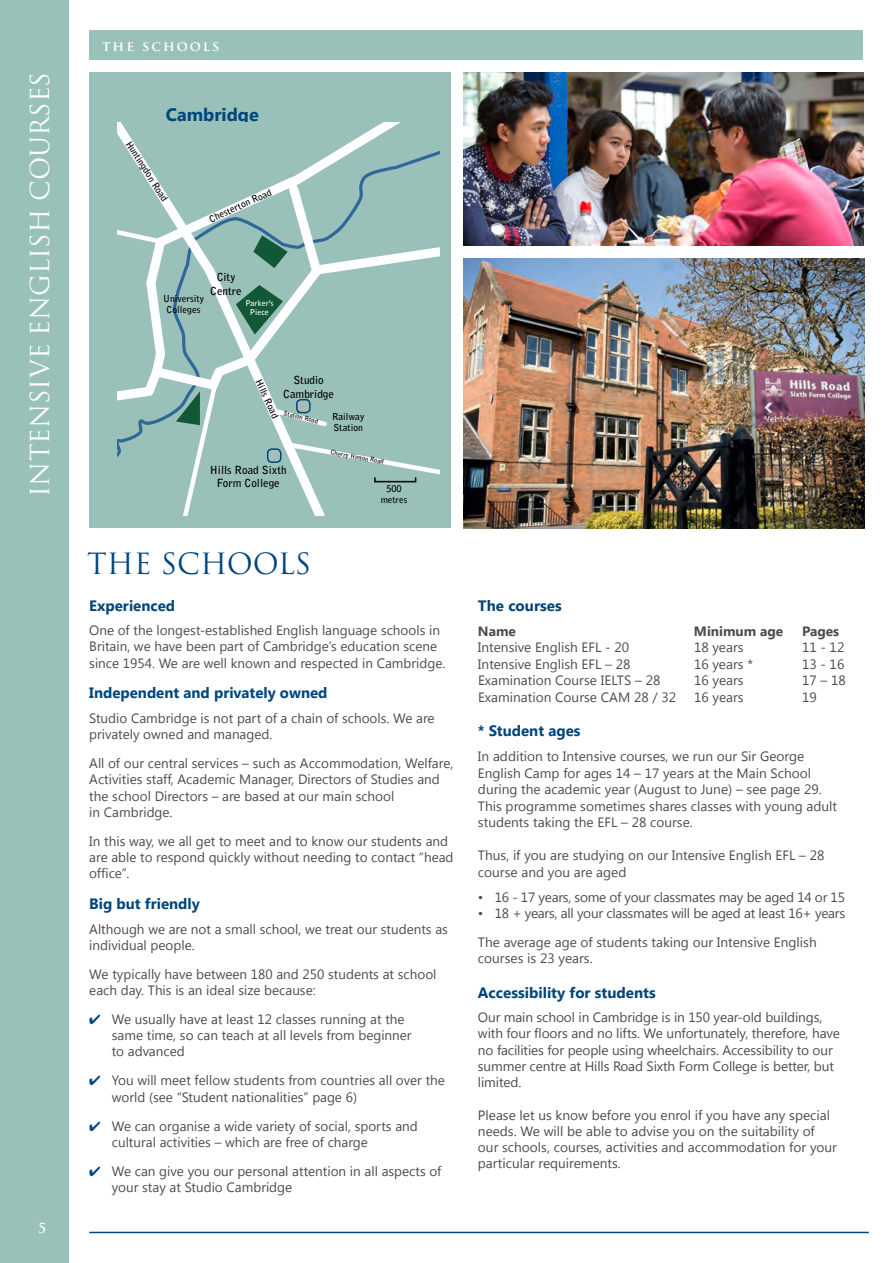
<style>
.page{position:relative;width:893px;height:1263px;background:#fff}
.page>*{position:absolute;margin:0;border:0;box-sizing:border-box;transform-origin:0 0}
.t1{font:28.5px "Trajan Pro";color:#00467e}
.t2{font:25.5px "Trajan Pro";color:#fff}
.t3{font:700 18px "Segoe UI";color:#00467e}
.t4{font:700 15px "Segoe UI";color:#00467e}
.t5{font:700 15px "Segoe UI";color:#00457c}
.t6{font:13.5px/16.2px "Segoe UI";color:#4b4c4d}
.t7{font:13.5px "Segoe UI";letter-spacing:-.02em;color:#4b4c4d}
.t8{font:700 13.5px "Segoe UI";color:#4b4c4d}
.t9{font:700 13.5px "Trajan Pro";letter-spacing:.15em;color:#fff}
.t10{font:700 11.1px/13.4px "Bell Gothic Std";color:#000;text-align:center}
.t11{font:700 9.6px/11.6px "Bell Gothic Std";color:#000;text-align:center}
.t12{font:700 9.3px/11.1px "Bell Gothic Std";color:#000;text-align:center}
.t13{font:700 7.95px/9.6px "Bell Gothic Std";color:#fff;text-align:center}
.t14{font:700 6.45px "Bell Gothic Std";color:#000}
.s1{color:#00467e}
</style>
<div class="page">
<div style="left:89px;top:72px;width:362px;height:455px;background:#99c1b9"></div>
<div style="left:89px;top:30px;width:774px;height:30px;background:#99c1b9"></div>
<img style="left:463px;top:72px;width:400px;height:173px">
<img style="left:463px;top:258px;width:401px;height:271px">
<div style="left:0;top:0;width:68px;height:1263px;background:#99c1b9"></div>
<hr style="left:89px;top:1232px;width:780px;height:1px;background:#00467e">
<svg style="left:118px;top:122px;width:321px;height:393px"></svg>
<div style="left:297px;top:400px;width:13px;height:13px;background:#a8bdb8;border-radius:4px"></div>
<div style="left:296px;top:399px;width:15px;height:14px;border:2px solid #00467e;border-radius:4px"></div>
<div style="left:268px;top:449px;width:13px;height:13px;background:#a8bdb8;border-radius:4px"></div>
<div style="left:267px;top:448px;width:14px;height:15px;border:2px solid #00467e;border-radius:4px"></div>
<h2 class="t2" style="left:24px;top:497px;width:426px;rotate:-90deg">INTENSIVE ENGLISH COURSES</h2>
<p class="t9" style="left:38px;top:1220px;width:10px">5</p>
<p class="t9" style="left:102px;top:38px;width:119px">THE SCHOOLS</p>
<h3 class="t3" style="left:166px;top:101px;width:94px">Cambridge</h3>
<p class="t11" style="left:133px;top:139px;width:71px;rotate:57deg">Huntingdon Road</p>
<p class="t11" style="left:207px;top:214px;width:69px;rotate:-25deg">Chesterton Road</p>
<p class="t10" style="left:210px;top:271px;width:33px">City<br>Centre</p>
<p class="t11" style="left:163px;top:293px;width:42px">University<br>Colleges</p>
<p class="t13" style="left:245px;top:298px;width:30px">Parker’s<br>Piece</p>
<p class="t10" style="left:283px;top:373px;width:52px">Studio<br>Cambridge</p>
<p class="t11" style="left:332px;top:411px;width:34px;text-align:left">Railway<br>Station</p>
<p class="t11" style="left:263px;top:377px;width:43px;rotate:65deg">Hills Road</p>
<p class="t14" style="left:285px;top:409px;width:37px;rotate:15deg">Station Road</p>
<p class="t10" style="left:210px;top:463px;width:78px">Hills Road Sixth<br>Form College</p>
<h1 class="t1" style="left:87px;top:546px;width:225px">THE SCHOOLS</h1>
<p class="t14" style="left:331px;top:448px;width:55px;rotate:10deg">Cherry Hinton Road</p>
<p class="t12" style="left:381px;top:483px;width:28px">500 metres</p>
<p class="t4" style="left:89px;top:594px;width:87px">Experienced</p>
<p class="t6" style="left:89px;top:622px;width:358px">One of the longest-established English language schools in<br>Britain, we have been part of Cambridge’s education scene since 1954. We are well known and respected in Cambridge.</p>
<p class="t4" style="left:89px;top:682px;width:240px">Independent and privately owned</p>
<p class="t6" style="left:89px;top:710px;width:347px">Studio Cambridge is not part of a chain of schools. We are privately owned and managed.</p>
<p class="t6" style="left:89px;top:755px;width:365px">All of our central services – such as Accommodation, Welfare, Activities staff, Academic Manager, Directors of Studies and the school Directors – are based at our main school<br>in Cambridge.</p>
<p class="t6" style="left:89px;top:832px;width:366px">In this way, we all get to meet and to know our students and are able to respond quickly without needing to contact “head office”.</p>
<p class="t4" style="left:89px;top:893px;width:112px">Big but friendly</p>
<p class="t6" style="left:89px;top:920px;width:360px">Although we are not a small school, we treat our students as individual people.</p>
<p class="t6" style="left:89px;top:965px;width:349px">We typically have between 180 and 250 students at school each day. This is an ideal size because:</p>
<p class="t6" style="left:112px;top:1010px;width:301px;text-indent:-23px"><span class="s1">✔</span> We usually have at least 12 classes running at the same time, so can teach at all levels from beginner to advanced</p>
<p class="t6" style="left:112px;top:1072px;width:335px;text-indent:-23px"><span class="s1">✔</span> You will meet fellow students from countries all over the world (see “Student nationalities” page 6)</p>
<p class="t6" style="left:112px;top:1117px;width:307px;text-indent:-23px"><span class="s1">✔</span> We can organise a wide variety of social, sports and cultural activities – which are free of charge</p>
<p class="t6" style="left:112px;top:1162px;width:331px;text-indent:-23px"><span class="s1">✔</span> We can give you our personal attention in all aspects of your stay at Studio Cambridge</p>
<p class="t5" style="left:478px;top:594px;width:85px">The courses</p>
<p class="t8" style="left:478px;top:621px;width:39px">Name</p>
<p class="t8" style="left:694px;top:621px;width:91px">Minimum age</p>
<p class="t8" style="left:802px;top:621px;width:39px">Pages</p>
<p class="t6" style="left:478px;top:638px;width:153px">Intensive English EFL - 20</p>
<p class="t6" style="left:694px;top:638px;width:51px">18 years</p>
<p class="t6" style="left:802px;top:638px;width:44px">11 - 12</p>
<p class="t6" style="left:478px;top:655px;width:154px">Intensive English EFL – 28</p>
<p class="t6" style="left:694px;top:655px;width:61px">16 years *</p>
<p class="t6" style="left:802px;top:655px;width:44px">13 - 16</p>
<p class="t6" style="left:478px;top:671px;width:184px">Examination Course IELTS – 28</p>
<p class="t6" style="left:694px;top:671px;width:51px">16 years</p>
<p class="t6" style="left:802px;top:671px;width:45px">17 – 18</p>
<p class="t6" style="left:478px;top:688px;width:200px">Examination Course CAM 28 / 32</p>
<p class="t6" style="left:694px;top:688px;width:51px">16 years</p>
<p class="t6" style="left:802px;top:688px;width:16px">19</p>
<p class="t4" style="left:478px;top:720px;width:104px">* Student ages</p>
<p class="t6" style="left:478px;top:747px;width:361px">In addition to Intensive courses, we run our Sir George English Camp for ages 14 – 17 years at the Main School during the academic year (August to June) – see page 29.<br>This programme sometimes shares classes with young adult students taking the EFL – 28 course.</p>
<p class="t6" style="left:478px;top:846px;width:348px">Thus, if you are studying on our Intensive English EFL – 28 course and you are aged</p>
<p class="t7" style="left:478px;top:887px;width:369px">• 16 - 17 years, some of your classmates may be aged 14 or 15</p>
<p class="t6" style="left:478px;top:898px;width:369px;line-height:28.5px">• 18 + years, all your classmates will be aged at least 16+ years<br>The average age of students taking our Intensive English</p>
<p class="t6" style="left:478px;top:949px;width:116px">courses is 23 years.</p>
<p class="t5" style="left:478px;top:981px;width:179px">Accessibility for students</p>
<p class="t6" style="left:478px;top:1009px;width:363px">Our main school in Cambridge is in 150 year-old buildings, with four floors and no lifts. We unfortunately, therefore, have no facilities for people using wheelchairs. Accessibility to our summer centre at Hills Road Sixth Form College is better, but limited.</p>
<p class="t6" style="left:478px;top:1106px;width:361px">Please let us know before you enrol if you have any special needs. We will be able to advise you on the suitability of our schools, courses, activities and accommodation for your particular requirements.</p>
</div>
